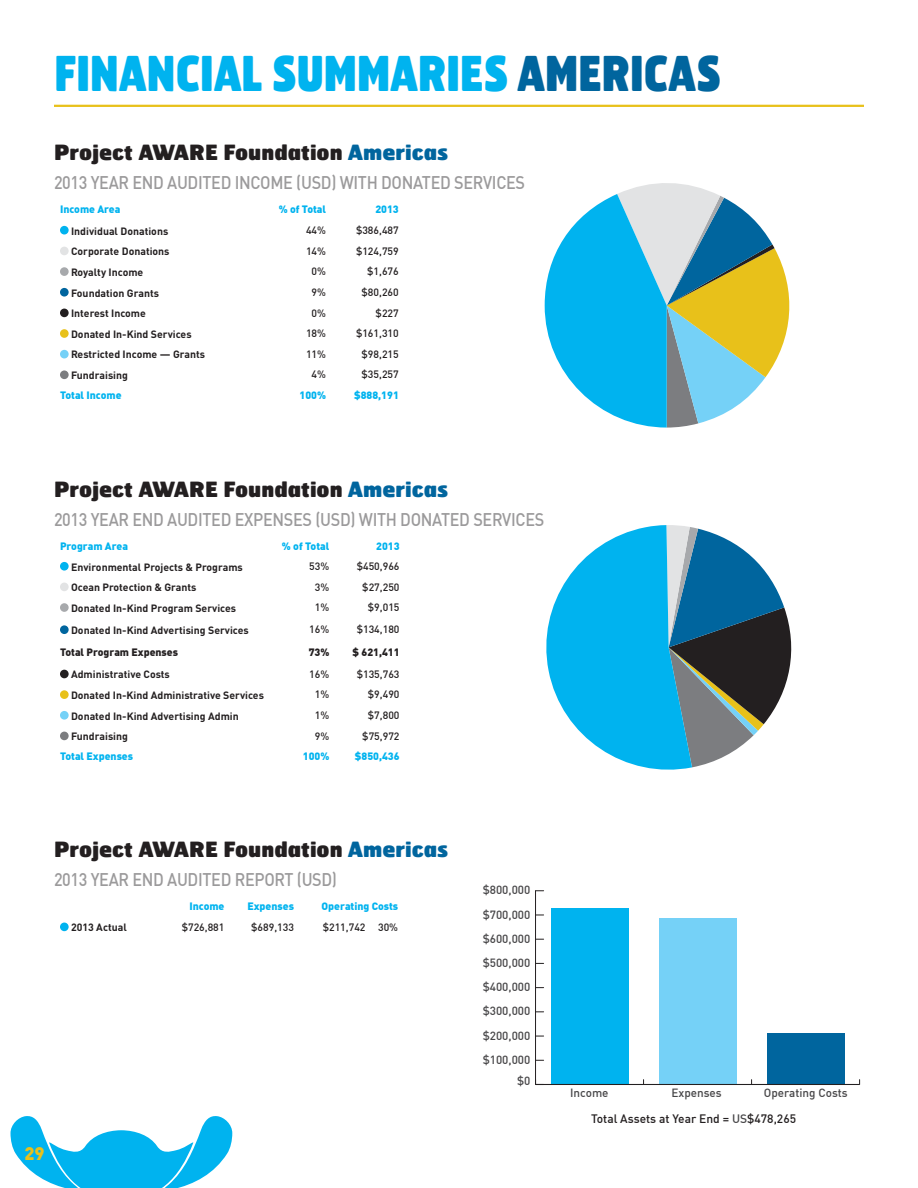
<style>
.page{position:relative;width:918px;height:1188px;background:#fff}
.page>*{position:absolute;margin:0;border:0;box-sizing:border-box;transform-origin:0 0}
.t1{font:900 48px "Hermes FB";letter-spacing:-.015em;color:#00b3ef;scale:.8 1}
.t2{font:900 21px "Hermes FB";color:#231f20}
.t3{font:500 18px "DIN Offc";letter-spacing:-.02em;color:#9b9a9b;scale:.9 1}
.t4{font:900 18px "DIN Offc";color:#e8c11a}
.t5{font:500 12px "DIN Offc";color:#231f20}
.t6{font:500 11.7px "DIN Offc";color:#474648}
.t7{font:700 10.5px "DINOT";color:#231f20}
.t8{font:500 10.5px "DIN Offc";color:#231f20}
.t9{font:900 10.5px "DIN Offc";color:#00b3ef}
.t10{font:900 10.5px "DIN Offc";color:#231f20}
.s1{color:#00659e}
.s2{color:#474648}
</style>
<div class="page">
<svg style="left:10px;top:1116px;width:222px;height:72px"></svg>
<svg style="left:546px;top:525px;width:246px;height:245px"></svg>
<svg style="left:545px;top:183px;width:245px;height:245px"></svg>
<div style="left:551px;top:908px;width:77px;height:176px;background:#00b3ef"></div>
<div style="left:659px;top:918px;width:77px;height:166px;background:#75d1f7"></div>
<div style="left:767px;top:1033px;width:77px;height:51px;background:#00659e"></div>
<hr style="left:536px;top:1084px;width:324px;height:1px;background:#231f20">
<hr style="left:535px;top:891px;width:1px;height:193px;background:#231f20">
<svg style="left:535px;top:1080px;width:9px;height:5px"></svg>
<div style="left:60px;top:562px;width:9px;height:9px;background:#00b3ef;border-radius:50%"></div>
<div style="left:60px;top:583px;width:9px;height:8px;background:#e2e3e4;border-radius:50%"></div>
<div style="left:60px;top:603px;width:9px;height:9px;background:#a7a9ac;border-radius:50%"></div>
<div style="left:60px;top:625px;width:9px;height:9px;background:#00659e;border-radius:50%"></div>
<div style="left:60px;top:670px;width:9px;height:8px;background:#231f20;border-radius:50%"></div>
<div style="left:60px;top:690px;width:9px;height:9px;background:#e8c11a;border-radius:50%"></div>
<div style="left:60px;top:711px;width:9px;height:9px;background:#75d1f7;border-radius:50%"></div>
<div style="left:60px;top:732px;width:9px;height:8px;background:#7c7d80;border-radius:50%"></div>
<div style="left:60px;top:923px;width:9px;height:8px;background:#00b3ef;border-radius:50%"></div>
<div style="left:60px;top:226px;width:9px;height:9px;background:#00b3ef;border-radius:50%"></div>
<div style="left:60px;top:247px;width:9px;height:8px;background:#e2e3e4;border-radius:50%"></div>
<div style="left:60px;top:267px;width:9px;height:9px;background:#a7a9ac;border-radius:50%"></div>
<div style="left:60px;top:288px;width:9px;height:9px;background:#00659e;border-radius:50%"></div>
<div style="left:60px;top:309px;width:9px;height:8px;background:#231f20;border-radius:50%"></div>
<div style="left:60px;top:329px;width:9px;height:9px;background:#e8c11a;border-radius:50%"></div>
<div style="left:60px;top:350px;width:9px;height:8px;background:#75d1f7;border-radius:50%"></div>
<div style="left:60px;top:370px;width:9px;height:9px;background:#7c7d80;border-radius:50%"></div>
<hr style="left:54px;top:105px;width:810px;height:2px;background:#e8c11a">
<h1 class="t1" style="left:54px;top:41px;width:836px">FINANCIAL SUMMARIES <span class="s1">AMERICAS</span></h1>
<h2 class="t2" style="left:54px;top:138px;width:396px">Project AWARE Foundation <span class="s1">Americas</span></h2>
<h3 class="t3" style="left:54px;top:171px;width:525px">2013 YEAR END AUDITED INCOME (USD) WITH DONATED SERVICES</h3>
<p class="t9" style="left:60px;top:203px;width:62px">Income Area</p>
<p class="t9" style="left:279px;top:203px;width:49px">% of Total</p>
<p class="t9" style="left:375px;top:203px;width:25px">2013</p>
<p class="t7" style="left:71px;top:224px;width:99px">Individual Donations</p>
<p class="t8" style="left:306px;top:223px;width:22px">44%</p>
<p class="t8" style="left:356px;top:223px;width:44px">$386,487</p>
<p class="t7" style="left:71px;top:245px;width:100px">Corporate Donations</p>
<p class="t8" style="left:306px;top:244px;width:22px">14%</p>
<p class="t8" style="left:356px;top:244px;width:44px">$124,759</p>
<p class="t7" style="left:71px;top:265px;width:74px">Royalty Income</p>
<p class="t8" style="left:312px;top:265px;width:16px">0%</p>
<p class="t8" style="left:367px;top:265px;width:33px">$1,676</p>
<p class="t7" style="left:71px;top:286px;width:89px">Foundation Grants</p>
<p class="t8" style="left:312px;top:285px;width:16px">9%</p>
<p class="t8" style="left:362px;top:285px;width:39px">$80,260</p>
<p class="t7" style="left:71px;top:307px;width:76px">Interest Income</p>
<p class="t8" style="left:312px;top:306px;width:16px">0%</p>
<p class="t8" style="left:376px;top:306px;width:25px">$227</p>
<p class="t7" style="left:71px;top:327px;width:122px">Donated In-Kind Services</p>
<p class="t8" style="left:306px;top:327px;width:22px">18%</p>
<p class="t8" style="left:356px;top:327px;width:44px">$161,310</p>
<p class="t7" style="left:71px;top:348px;width:136px">Restricted Income — Grants</p>
<p class="t8" style="left:306px;top:347px;width:22px">11%</p>
<p class="t8" style="left:362px;top:347px;width:39px">$98,215</p>
<p class="t7" style="left:71px;top:368px;width:58px">Fundraising</p>
<p class="t8" style="left:312px;top:368px;width:16px">4%</p>
<p class="t8" style="left:362px;top:368px;width:39px">$35,257</p>
<p class="t9" style="left:60px;top:388px;width:63px">Total Income</p>
<p class="t9" style="left:300px;top:388px;width:28px">100%</p>
<p class="t9" style="left:354px;top:388px;width:46px">$888,191</p>
<h2 class="t2" style="left:54px;top:475px;width:396px">Project AWARE Foundation <span class="s1">Americas</span></h2>
<h3 class="t3" style="left:54px;top:508px;width:546px">2013 YEAR END AUDITED EXPENSES (USD) WITH DONATED SERVICES</h3>
<p class="t9" style="left:60px;top:539px;width:69px">Program Area</p>
<p class="t9" style="left:282px;top:539px;width:49px">% of Total</p>
<p class="t9" style="left:376px;top:539px;width:25px">2013</p>
<p class="t7" style="left:71px;top:560px;width:173px">Environmental Projects &amp; Programs</p>
<p class="t8" style="left:309px;top:559px;width:22px">53%</p>
<p class="t8" style="left:357px;top:559px;width:44px">$450,966</p>
<p class="t7" style="left:71px;top:581px;width:127px">Ocean Protection &amp; Grants</p>
<p class="t8" style="left:315px;top:580px;width:16px">3%</p>
<p class="t8" style="left:362px;top:580px;width:39px">$27,250</p>
<p class="t7" style="left:71px;top:601px;width:167px">Donated In-Kind Program Services</p>
<p class="t8" style="left:315px;top:601px;width:16px">1%</p>
<p class="t8" style="left:368px;top:601px;width:33px">$9,015</p>
<p class="t7" style="left:71px;top:623px;width:179px">Donated In-Kind Advertising Services</p>
<p class="t8" style="left:309px;top:623px;width:22px">16%</p>
<p class="t8" style="left:357px;top:623px;width:44px">$134,180</p>
<p class="t10" style="left:60px;top:645px;width:120px">Total Program Expenses</p>
<p class="t10" style="left:309px;top:645px;width:22px">73%</p>
<p class="t10" style="left:353px;top:645px;width:49px">$ 621,411</p>
<p class="t7" style="left:71px;top:668px;width:100px">Administrative Costs</p>
<p class="t8" style="left:309px;top:667px;width:22px">16%</p>
<p class="t8" style="left:357px;top:667px;width:44px">$135,763</p>
<p class="t7" style="left:71px;top:688px;width:194px">Donated In-Kind Administrative Services</p>
<p class="t8" style="left:315px;top:688px;width:16px">1%</p>
<p class="t8" style="left:368px;top:688px;width:33px">$9,490</p>
<p class="t7" style="left:71px;top:709px;width:169px">Donated In-Kind Advertising Admin</p>
<p class="t8" style="left:315px;top:708px;width:16px">1%</p>
<p class="t8" style="left:368px;top:708px;width:33px">$7,800</p>
<p class="t7" style="left:71px;top:730px;width:58px">Fundraising</p>
<p class="t8" style="left:315px;top:729px;width:16px">9%</p>
<p class="t8" style="left:362px;top:729px;width:39px">$75,972</p>
<p class="t9" style="left:60px;top:749px;width:75px">Total Expenses</p>
<p class="t9" style="left:303px;top:749px;width:28px">100%</p>
<p class="t9" style="left:355px;top:749px;width:46px">$850,436</p>
<h2 class="t2" style="left:54px;top:836px;width:396px">Project AWARE Foundation <span class="s1">Americas</span></h2>
<h3 class="t3" style="left:54px;top:868px;width:316px">2013 YEAR END AUDITED REPORT (USD)</h3>
<p class="t9" style="left:189px;top:899px;width:37px">Income</p>
<p class="t9" style="left:247px;top:899px;width:48px">Expenses</p>
<p class="t9" style="left:322px;top:899px;width:78px">Operating Costs</p>
<p class="t7" style="left:71px;top:921px;width:57px">2013 Actual</p>
<p class="t8" style="left:182px;top:920px;width:44px">$726,881</p>
<p class="t8" style="left:251px;top:920px;width:44px">$689,133</p>
<p class="t8" style="left:323px;top:920px;width:77px">$211,742 30%</p>
<h3 class="t4" style="left:25px;top:1141px;width:22px">29</h3>
<p class="t6" style="left:483px;top:883px;width:49px">$800,000</p>
<p class="t6" style="left:483px;top:907px;width:49px">$700,000</p>
<p class="t6" style="left:483px;top:931px;width:49px">$600,000</p>
<p class="t6" style="left:483px;top:955px;width:49px">$500,000</p>
<p class="t6" style="left:483px;top:979px;width:49px">$400,000</p>
<p class="t6" style="left:483px;top:1004px;width:49px">$300,000</p>
<p class="t6" style="left:483px;top:1028px;width:49px">$200,000</p>
<p class="t6" style="left:483px;top:1052px;width:49px">$100,000</p>
<p class="t6" style="left:517px;top:1073px;width:15px">$0</p>
<p class="t6" style="left:570px;top:1085px;width:40px">Income</p>
<p class="t6" style="left:671px;top:1085px;width:52px">Expenses</p>
<p class="t6" style="left:764px;top:1085px;width:85px">Operating Costs</p>
<p class="t5" style="left:591px;top:1111px;width:207px">Total Assets at Year End = <span class="s2">US</span>$478,265</p>
</div>
